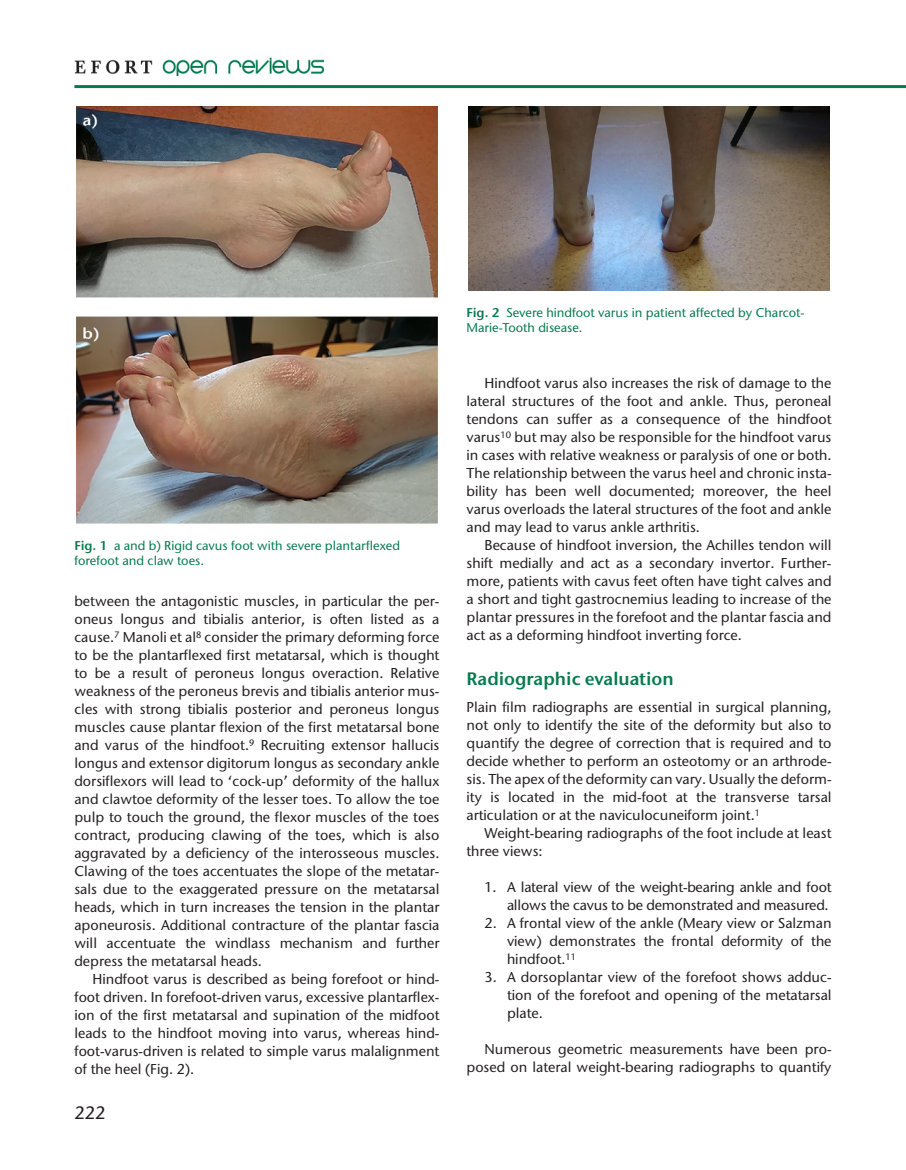
<style>
.page{position:relative;width:906px;height:1170px;background:#fff}
.page>*{position:absolute;margin:0;border:0;box-sizing:border-box;transform-origin:0 0}
.t1{font:600 18px "Stone Sans ITC Pro";color:#077a4e}
.t2{font:500 18px "Stone Sans ITC Pro";color:#231f20}
.t3{font:500 14.25px/18px "Stone Sans ITC Pro";color:#231f20;text-align:justify}
.t4{font:500 12.75px/15px "Stone Sans ITC Pro";color:#077a4e}
.s1{font-weight:600}
</style>
<div class="page">
<img style="left:74px;top:57px;width:250px;height:19px">
<hr style="left:74px;top:85px;width:832px;height:3px;background:#077a4e">
<img style="left:77px;top:106px;width:360px;height:417px">
<img style="left:469px;top:106px;width:360px;height:184px">
<p class="t4" style="left:74px;top:538px;width:327px"><span class="s1">Fig. 1</span> a and b) Rigid cavus foot with severe plantarflexed forefoot and claw toes.</p>
<p class="t3" style="left:74px;top:591px;width:366px">between the antagonistic muscles, in particular the per&shy;oneus longus and tibialis anterior, is often listed as a cause.<sup>7</sup> Manoli et al<sup>8</sup> consider the primary deforming force to be the plantarflexed first metatarsal, which is thought to be a result of peroneus longus overaction. Relative weakness of the peroneus brevis and tibialis anterior mus&shy;cles with strong tibialis posterior and peroneus longus muscles cause plantar flexion of the first metatarsal bone and varus of the hindfoot.<sup>9</sup> Recruiting extensor hallucis longus and extensor digitorum longus as secondary ankle dorsiflexors will lead to ‘cock-up’ deformity of the hallux and clawtoe deformity of the lesser toes. To allow the toe pulp to touch the ground, the flexor muscles of the toes contract, producing clawing of the toes, which is also aggravated by a deficiency of the interosseous muscles.<br>Clawing of the toes accentuates the slope of the metatar&shy;sals due to the exaggerated pressure on the metatarsal heads, which in turn increases the tension in the plantar aponeurosis. Additional contracture of the plantar fascia will accentuate the windlass mechanism and further depress the metatarsal heads.</p>
<p class="t3" style="left:74px;top:969px;width:366px;text-indent:18px">Hindfoot varus is described as being forefoot or hind&shy;foot driven. In forefoot-driven varus, excessive plantarflex&shy;ion of the first metatarsal and supination of the midfoot leads to the hindfoot moving into varus, whereas hind&shy;foot-varus-driven is related to simple varus malalignment of the heel (Fig. 2).</p>
<p class="t2" style="left:74px;top:1101px;width:32px">222</p>
<p class="t4" style="left:466px;top:305px;width:339px"><span class="s1">Fig. 2</span> Severe hindfoot varus in patient affected by Charcot-<br>Marie-Tooth disease.</p>
<p class="t3" style="left:466px;top:374px;width:366px;text-indent:18px">Hindfoot varus also increases the risk of damage to the lateral structures of the foot and ankle. Thus, peroneal tendons can suffer as a consequence of the hindfoot varus<sup>10</sup> but may also be responsible for the hindfoot varus in cases with relative weakness or paralysis of one or both.<br>The relationship between the varus heel and chronic insta&shy;bility has been well documented; moreover, the heel varus overloads the lateral structures of the foot and ankle and may lead to varus ankle arthritis.</p>
<p class="t3" style="left:466px;top:536px;width:366px;text-indent:18px">Because of hindfoot inversion, the Achilles tendon will shift medially and act as a secondary invertor. Further&shy;more, patients with cavus feet often have tight calves and a short and tight gastrocnemius leading to increase of the plantar pressures in the forefoot and the plantar fascia and act as a deforming hindfoot inverting force.</p>
<p class="t1" style="left:466px;top:667px;width:209px">Radiographic evaluation</p>
<p class="t3" style="left:466px;top:698px;width:366px">Plain film radiographs are essential in surgical planning, not only to identify the site of the deformity but also to quantify the degree of correction that is required and to decide whether to perform an osteotomy or an arthrode&shy;sis. The apex of the deformity can vary. Usually the deform&shy;ity is located in the mid-foot at the transverse tarsal articulation or at the naviculocuneiform joint.<sup>1</sup></p>
<p class="t3" style="left:466px;top:824px;width:366px;text-indent:18px">Weight-bearing radiographs of the foot include at least three views:</p>
<p class="t3" style="left:484px;top:878px;width:348px;text-align:right">1. A lateral view of the weight-bearing ankle and foot allows the cavus to be demonstrated and measured.</p>
<p class="t3" style="left:507px;top:914px;width:326px;text-indent:-23px">2. A frontal view of the ankle (Meary view or Salzman view) demonstrates the frontal deformity of the hindfoot.<sup>11</sup></p>
<p class="t3" style="left:507px;top:968px;width:326px;text-indent:-23px">3. A dorsoplantar view of the forefoot shows adduc&shy;tion of the forefoot and opening of the metatarsal plate.</p>
<p class="t3" style="left:466px;top:1040px;width:366px;text-align:right">Numerous geometric measurements have been pro&shy;posed on lateral weight-bearing radiographs to quantify</p>
</div>
